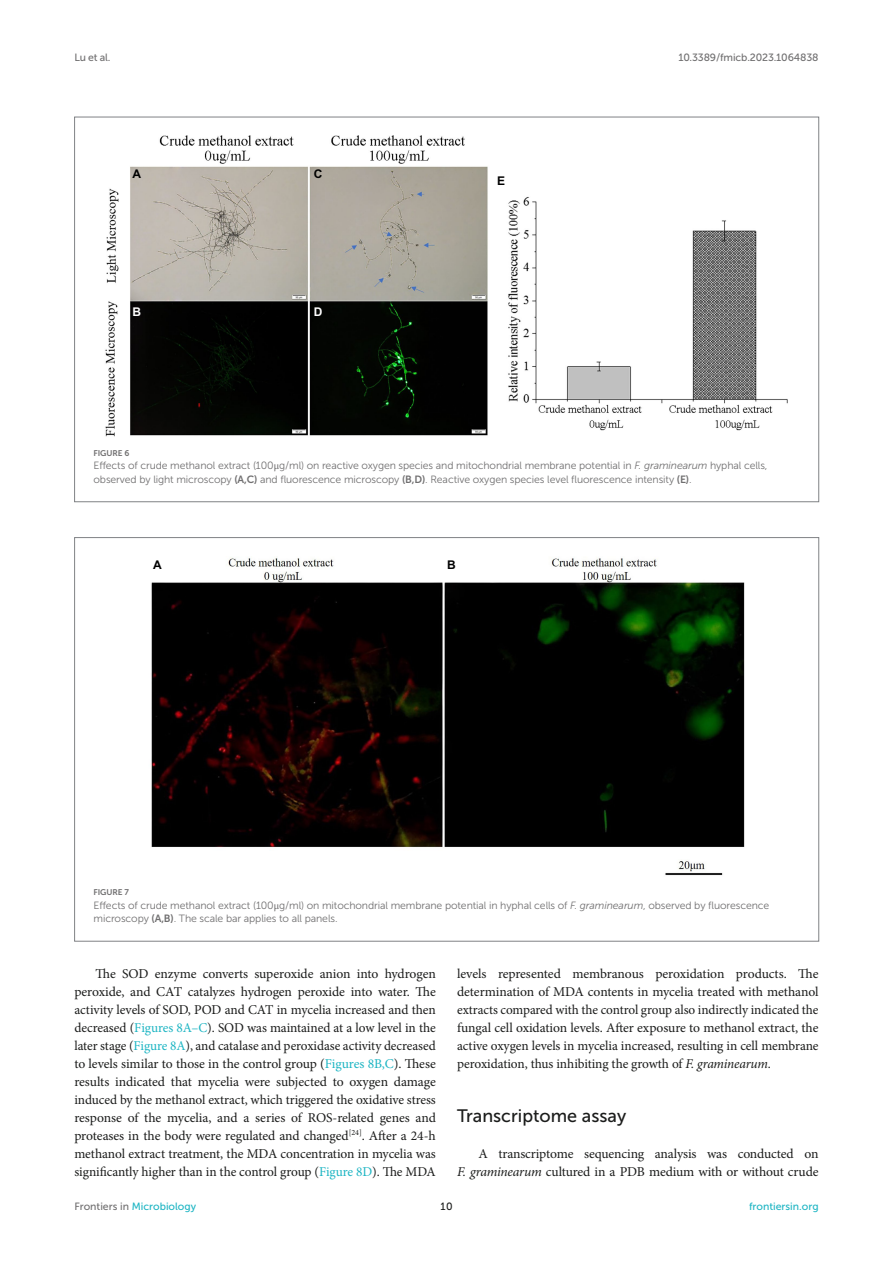
<style>
.page{position:relative;width:893px;height:1263px;background:#fff}
.page>*{position:absolute;margin:0;border:0;box-sizing:border-box;transform-origin:0 0}
.HEAD_2{font:18px "Museo Sans 500";color:#1b1c1b}
.TEXT{font:13.5px/18px "Minion Pro";letter-spacing:-.005em;color:#1b1c1b;text-align:justify}
.TEXT_FLUSH{font:13.5px/18px "Minion Pro";letter-spacing:-.01em;color:#1b1c1b;text-align:right}
.t1{font:700 12px "Arial";color:#000}
.t2{font:700 12px "Arial";color:#fff}
.FIG_LEG{font:10.5px/13.5px "Museo Sans 300";letter-spacing:-.01em;color:#706f70}
.t3{font:10.5px "Museo Sans 500";color:#1db5c3}
.t4{font:10.5px "Museo Sans 500";letter-spacing:-.015em;color:#706f70}
.t5{font:10.5px "Museo Sans 500";color:#1b1c1b}
.FIG_HD{font:8.25px "Museo Sans 700";letter-spacing:-.01em;color:#706f70}
.s1{font-family:"STIX General"}
.s2{font-style:italic}
.s3{font-family:"Museo Sans 700"}
.s4{color:#1db5c3}
.s5{color:#706f70}
</style>
<div class="page">
<img style="left:151px;top:558px;width:593px;height:318px">
<img style="left:105px;top:136px;width:683px;height:301px">
<p class="t4" style="left:74px;top:51px;width:38px">Lu et al.</p>
<p class="t4" style="left:678px;top:51px;width:142px">10.3389/fmicb.2023.1064838</p>
<p class="t1" style="left:133px;top:166px;width:10px">A</p>
<p class="t1" style="left:314px;top:166px;width:10px">C</p>
<p class="t2" style="left:133px;top:303px;width:10px">B</p>
<p class="t2" style="left:314px;top:303px;width:10px">D</p>
<p class="t1" style="left:497px;top:173px;width:10px">E</p>
<p class="FIG_HD" style="left:94px;top:448px;width:37px">FIGURE 6</p>
<p class="FIG_LEG" style="left:94px;top:459px;width:675px">Effects of crude methanol extract (100 <span class="s1">μ</span>g/ml) on reactive oxygen species and mitochondrial membrane potential in <span class="s2">F. graminearum</span> hyphal cells, observed by light microscopy <span class="s3">(A,C)</span> and fluorescence microscopy <span class="s3">(B,D)</span>. Reactive oxygen species level fluorescence intensity <span class="s3">(E)</span>.</p>
<p class="t1" style="left:153px;top:556px;width:10px">A</p>
<p class="t1" style="left:447px;top:556px;width:10px">B</p>
<p class="FIG_HD" style="left:94px;top:888px;width:37px">FIGURE 7</p>
<p class="FIG_LEG" style="left:94px;top:898px;width:677px">Effects of crude methanol extract (100 <span class="s1">μ</span>g/ml) on mitochondrial membrane potential in hyphal cells of <span class="s2">F. graminearum</span>, observed by fluorescence microscopy <span class="s3">(A,B)</span>. The scale bar applies to all panels.</p>
<p class="TEXT" style="left:74px;top:965px;width:363px;text-indent:21px">The SOD enzyme converts superoxide anion into hydrogen peroxide, and CAT catalyzes hydrogen peroxide into water. The activity levels of SOD, POD and CAT in mycelia increased and then decreased (<span class="s4">Figures 8A–C</span>). SOD was maintained at a low level in the later stage (<span class="s4">Figure 8A</span>), and catalase and peroxidase activity decreased to levels similar to those in the control group (<span class="s4">Figures 8B,C</span>). These results indicated that mycelia were subjected to oxygen damage induced by the methanol extract, which triggered the oxidative stress response of the mycelia, and a series of ROS-related genes and proteases in the body were regulated and changed<sup>[24]</sup>. After a 24-h methanol extract treatment, the MDA concentration in mycelia was significantly higher than in the control group (<span class="s4">Figure 8D</span>). The MDA</p>
<p class="TEXT" style="left:457px;top:965px;width:363px">levels represented membranous peroxidation products. The determination of MDA contents in mycelia treated with methanol extracts compared with the control group also indirectly indicated the fungal cell oxidation levels. After exposure to methanol extract, the active oxygen levels in mycelia increased, resulting in cell membrane peroxidation, thus inhibiting the growth of <span class="s2">F. graminearum</span>.</p>
<p class="HEAD_2" style="left:457px;top:1106px;width:171px">Transcriptome assay</p>
<p class="TEXT_FLUSH" style="left:457px;top:1145px;width:363px">A transcriptome sequencing analysis was conducted on<br><span class="s2">F. graminearum</span> cultured in a PDB medium with or without crude</p>
<p class="t3" style="left:74px;top:1200px;width:123px"><span class="s5">Frontiers in</span> Microbiology</p>
<p class="t5" style="left:440px;top:1200px;width:14px">10</p>
<p class="t3" style="left:749px;top:1200px;width:71px">frontiersin.org</p>
</div>
